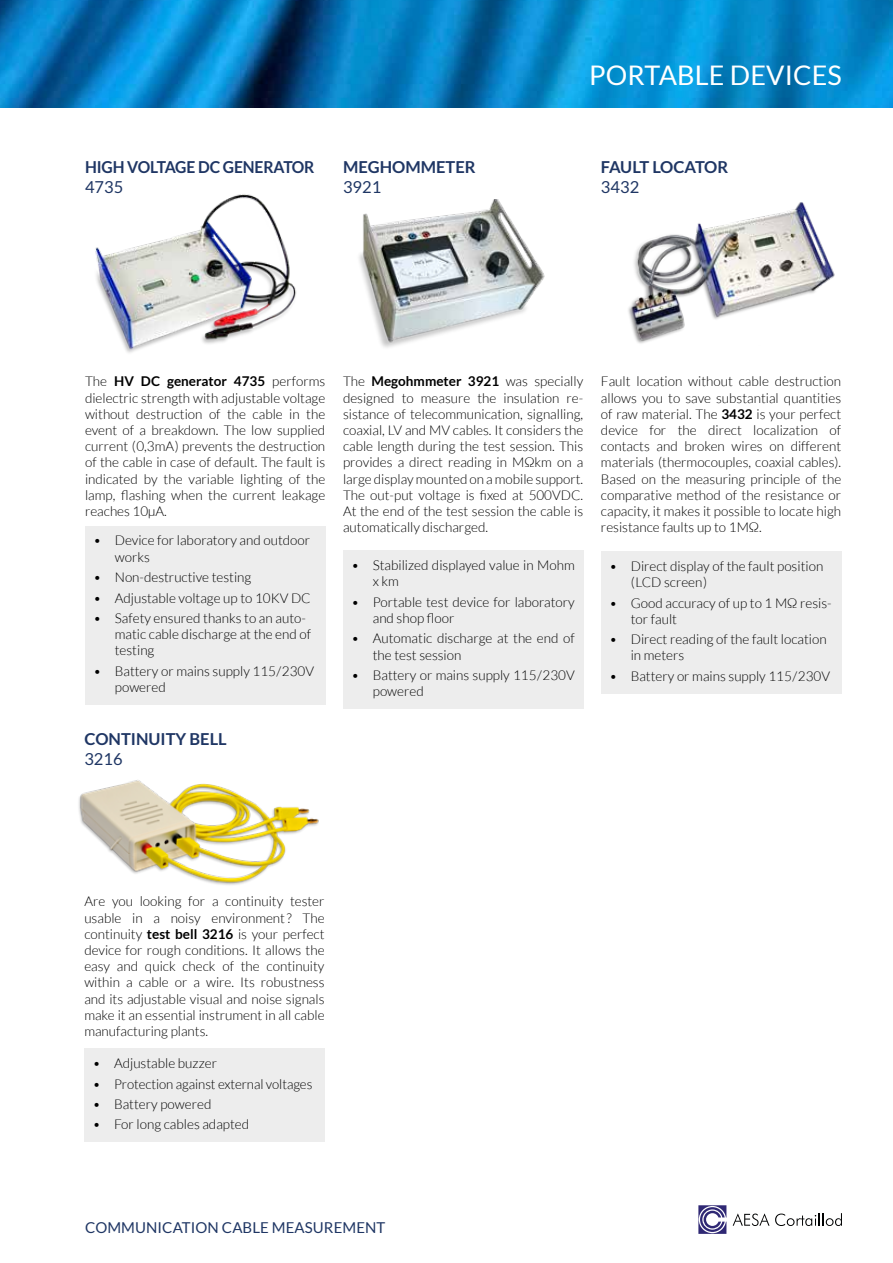
<style>
.page{position:relative;width:893px;height:1263px;background:#fff}
.page>*{position:absolute;margin:0;border:0;box-sizing:border-box;transform-origin:0 0}
.t1{font:27px "Lato";letter-spacing:.005em;color:#fff}
.t2{font:700 16.5px "Lato";color:#1f3664}
.t3{font:700 16.5px "Lato";color:#1f3664;scale:.95 1}
.t4{font:16.5px "Lato";color:#1f3664}
.t5{font:700 16.5px "Lato";letter-spacing:-.035em;color:#1f3664}
.t6{font:15px "Lato";letter-spacing:.005em;color:#1f3664}
.t7{font:300 13.5px/16.2px "Lato";color:#000}
.s1{font-weight:700}
</style>
<div class="page">
<svg style="left:698px;top:1205px;width:28px;height:28px"></svg>
<svg style="left:733px;top:1213px;width:36px;height:13px"></svg>
<svg style="left:775px;top:1213px;width:67px;height:13px"></svg>
<img style="left:0;top:0;width:893px;height:108px">
<div style="left:85px;top:526px;width:240px;height:179px;background:#ededed"></div>
<div style="left:601px;top:551px;width:240px;height:143px;background:#ededed"></div>
<img style="left:628px;top:202px;width:207px;height:142px">
<img style="left:95px;top:194px;width:202px;height:159px">
<div style="left:343px;top:551px;width:240px;height:158px;background:#ededed"></div>
<img style="left:359px;top:200px;width:186px;height:148px">
<div style="left:84px;top:1049px;width:241px;height:93px;background:#ededed"></div>
<img style="left:78px;top:780px;width:241px;height:105px">
<p class="t3" style="left:85px;top:157px;width:243px">HIGH VOLTAGE DC GENERATOR</p>
<p class="t4" style="left:85px;top:177px;width:40px">4735</p>
<p class="t2" style="left:343px;top:157px;width:134px">MEGHOMMETER</p>
<p class="t4" style="left:343px;top:177px;width:40px">3921</p>
<h1 class="t1" style="left:589px;top:60px;width:254px">PORTABLE DEVICES</h1>
<p class="t5" style="left:601px;top:157px;width:129px">FAULT LOCATOR</p>
<p class="t4" style="left:601px;top:177px;width:40px">3432</p>
<p class="t7" style="left:85px;top:373px;width:242px;text-align:justify">The <span class="s1">HV DC generator 4735</span> performs dielectric strength with adjustable voltage without destruction of the cable in the event of a breakdown. The low supplied current (0,3mA) prevents the destruction of the cable in case of default. The fault is indicated by the variable lighting of the lamp, flashing when the current leakage reaches 10μA.</p>
<p class="t7" style="left:115px;top:532px;width:197px;text-indent:-21px">• Device for laboratory and outdoor works</p>
<p class="t7" style="left:94px;top:569px;width:159px">• Non-destructive testing</p>
<p class="t7" style="left:94px;top:590px;width:219px">• Adjustable voltage up to 10KV DC</p>
<p class="t7" style="left:115px;top:610px;width:198px;text-indent:-21px">• Safety ensured thanks to an auto&shy;matic cable discharge at the end of testing</p>
<p class="t7" style="left:115px;top:663px;width:201px;text-indent:-21px">• Battery or mains supply 115/230V powered</p>
<p class="t2" style="left:84px;top:729px;width:144px">CONTINUITY BELL</p>
<p class="t4" style="left:84px;top:749px;width:40px">3216</p>
<p class="t7" style="left:343px;top:373px;width:242px;text-align:justify">The <span class="s1">Megohmmeter 3921</span> was specially designed to measure the insulation re&shy;sistance of telecommunication, signalling, coaxial, LV and MV cables. It considers the cable length during the test session. This provides a direct reading in MΩkm on a large display mounted on a mobile support.<br>The out-put voltage is fixed at 500VDC.<br>At the end of the test session the cable is automatically discharged.</p>
<p class="t7" style="left:373px;top:557px;width:203px;text-indent:-21px">• Stabilized displayed value in Mohm x km</p>
<p class="t7" style="left:373px;top:594px;width:203px;text-indent:-21px">• Portable test device for laboratory and shop floor</p>
<p class="t7" style="left:373px;top:630px;width:203px;text-indent:-21px">• Automatic discharge at the end of the test session</p>
<p class="t7" style="left:373px;top:667px;width:203px;text-indent:-21px">• Battery or mains supply 115/230V powered</p>
<p class="t7" style="left:601px;top:373px;width:242px;text-align:justify">Fault location without cable destruction allows you to save substantial quantities of raw material. The <span class="s1">3432</span> is your perfect device for the direct localization of contacts and broken wires on different materials (thermocouples, coaxial cables).<br>Based on the measuring principle of the comparative method of the resistance or capacity, it makes it possible to locate high resistance faults up to 1MΩ.</p>
<p class="t7" style="left:631px;top:558px;width:194px;text-indent:-21px">• Direct display of the fault position (LCD screen)</p>
<p class="t7" style="left:631px;top:595px;width:202px;text-indent:-21px">• Good accuracy of up to 1 MΩ resis&shy;tor fault</p>
<p class="t7" style="left:631px;top:631px;width:197px;text-indent:-21px">• Direct reading of the fault location in meters</p>
<p class="t7" style="left:609px;top:668px;width:222px">• Battery or mains supply 115/230V</p>
<p class="t7" style="left:84px;top:893px;width:242px;text-align:justify">Are you looking for a continuity tester usable in a noisy environment? The continuity <span class="s1">test bell 3216</span> is your perfect device for rough conditions. It allows the easy and quick check of the continuity within a cable or a wire. Its robustness and its adjustable visual and noise signals make it an essential instrument in all cable manufacturing plants.</p>
<p class="t7" style="left:93px;top:1055px;width:126px">• Adjustable buzzer</p>
<p class="t7" style="left:93px;top:1075px;width:221px">• Protection against external voltages</p>
<p class="t7" style="left:93px;top:1096px;width:120px">• Battery powered</p>
<p class="t7" style="left:93px;top:1116px;width:158px">• For long cables adapted</p>
<p class="t6" style="left:85px;top:1219px;width:302px">COMMUNICATION CABLE MEASUREMENT</p>
</div>
